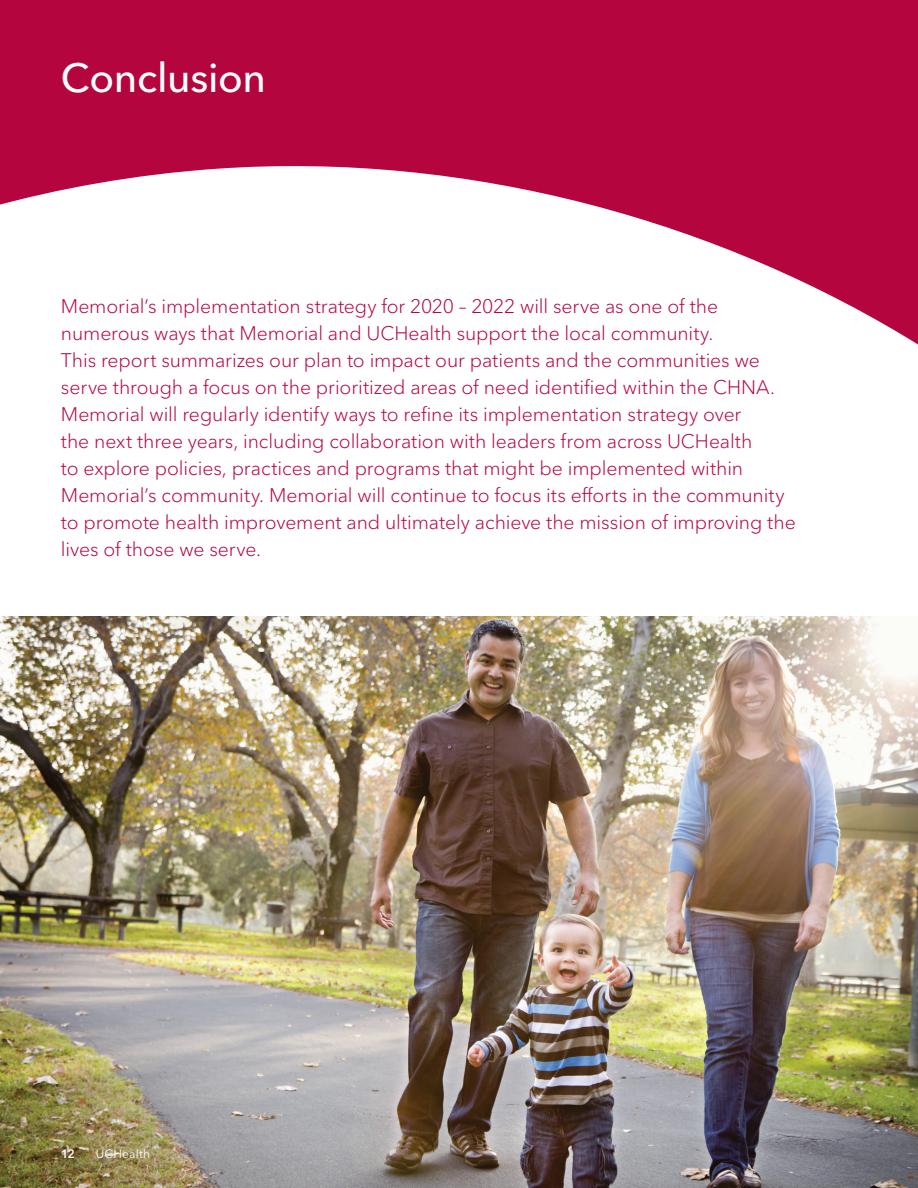
<style>
.page{position:relative;width:918px;height:1188px;background:#fff}
.page>*{position:absolute;margin:0;border:0;box-sizing:border-box;transform-origin:0 0}
.t1{font:500 40.5px "Avenir Next LT Pro";letter-spacing:-.01em;color:#fff}
.t2{font:300 19.5px/27px "Avenir Next LT Pro";letter-spacing:-.005em;color:#b5053e}
.t3{font:12px "Avenir Next LT Pro";letter-spacing:.015em;color:#fff}
.t4{font:600 12px "Avenir Next LT Pro";color:#fff}
</style>
<div class="page">
<div style="left:0;top:0;width:918px;height:407px;background:#b5053e"></div>
<svg style="left:0;top:166px;width:918px;height:451px;fill:#fff"></svg>
<img style="left:0;top:617px;width:918px;height:571px">
<h1 class="t1" style="left:61px;top:53px;width:207px">Conclusion</h1>
<p class="t2" style="left:61px;top:292px;width:736px">Memorial’s implementation strategy for 2020 – 2022 will serve as one of the numerous ways that Memorial and UCHealth support the local community.<br>This report summarizes our plan to impact our patients and the communities we serve through a focus on the prioritized areas of need identified within the CHNA.<br>Memorial will regularly identify ways to refine its implementation strategy over<br>the next three years, including collaboration with leaders from across UCHealth<br>to explore policies, practices and programs that might be implemented within Memorial’s community. Memorial will continue to focus its efforts in the community to promote health improvement and ultimately achieve the mission of improving the lives of those we serve.</p>
<p class="t4" style="left:61px;top:1146px;width:15px">12</p>
<p class="t3" style="left:96px;top:1146px;width:56px">UCHealth</p>
</div>
